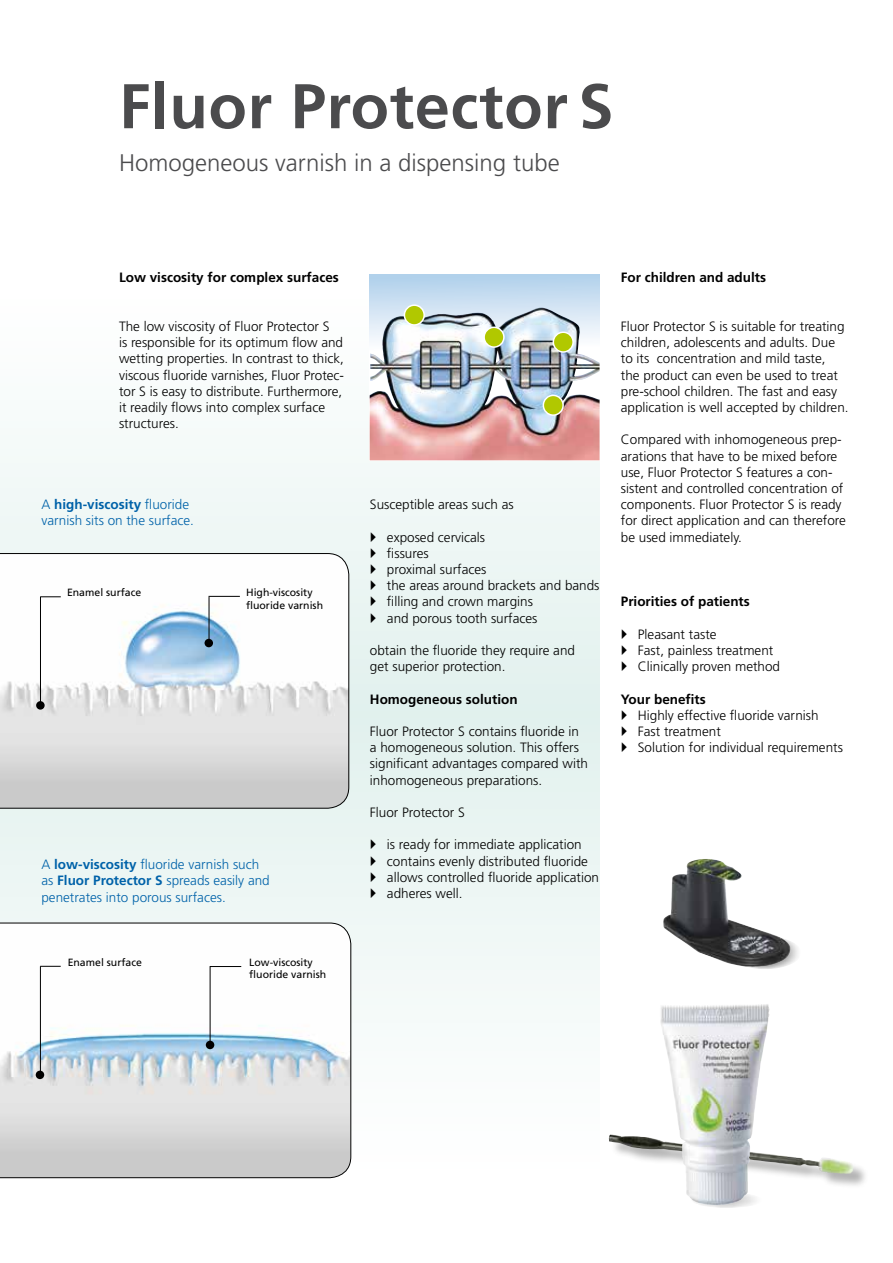
<style>
.page{position:relative;width:893px;height:1263px;background:#fff}
.page>*{position:absolute;margin:0;border:0;box-sizing:border-box;transform-origin:0 0}
.t1{font:700 63px "Frutiger";letter-spacing:.01em;color:#4b4b4d}
.t2{font:300 24px "Frutiger";color:#4b4b4d}
.t3{font:300 13.5px/16.2px "Frutiger";color:#000}
.t4{font:300 13.5px/16.2px "Frutiger";color:#0062a9}
.t5{font:700 13.5px "Frutiger";color:#000}
.t6{font:10.5px/12.6px "Frutiger";color:#000}
.s1{font-weight:700}
</style>
<div class="page">
<svg style="left:0;top:295px;width:600px;height:884px"></svg>
<svg style="left:0;top:553px;width:349px;height:255px"></svg>
<hr style="left:40px;top:597px;width:1px;height:106px;background:#000">
<div style="left:36px;top:701px;width:9px;height:9px;background:#000;border-radius:50%"></div>
<svg style="left:40px;top:596px;width:21px;height:1px"></svg>
<svg style="left:0;top:923px;width:351px;height:255px"></svg>
<hr style="left:210px;top:966px;width:1px;height:77px;background:#000">
<div style="left:206px;top:1041px;width:8px;height:8px;background:#000;border-radius:50%"></div>
<hr style="left:210px;top:966px;width:31px;height:1px;background:#000">
<hr style="left:40px;top:966px;width:1px;height:107px;background:#000">
<div style="left:36px;top:1070px;width:8px;height:9px;background:#000;border-radius:50%"></div>
<svg style="left:40px;top:966px;width:21px;height:1px"></svg>
<div style="left:610px;top:1136px;width:259px;height:53px;background:#000;opacity:.3"></div>
<img style="left:609px;top:1135px;width:245px;height:39px">
<svg style="left:691px;top:1192px;width:72px;height:16px"></svg>
<img style="left:659px;top:1004px;width:111px;height:201px">
<svg style="left:370px;top:275px;width:230px;height:33px;background:#c1d9ef"></svg>
<img style="left:370px;top:308px;width:230px;height:152px">
<div style="left:404px;top:305px;width:20px;height:20px;background:#b1c800;border-radius:50%"></div>
<div style="left:404px;top:304px;width:21px;height:22px;border:2px solid #fff;border-radius:50%"></div>
<div style="left:484px;top:327px;width:20px;height:20px;background:#b1c800;border-radius:50%"></div>
<div style="left:483px;top:327px;width:22px;height:21px;border:2px solid #fff;border-radius:50%"></div>
<div style="left:553px;top:332px;width:20px;height:20px;background:#b1c800;border-radius:50%"></div>
<div style="left:553px;top:331px;width:21px;height:22px;border:2px solid #fff;border-radius:50%"></div>
<div style="left:543px;top:395px;width:20px;height:20px;background:#b1c800;border-radius:50%"></div>
<div style="left:543px;top:395px;width:21px;height:21px;border:2px solid #fff;border-radius:50%"></div>
<svg style="left:729px;top:936px;width:72px;height:33px"></svg>
<img style="left:663px;top:859px;width:127px;height:108px">
<svg style="left:371px;top:532px;width:5px;height:9px"></svg>
<svg style="left:371px;top:548px;width:5px;height:10px"></svg>
<svg style="left:371px;top:564px;width:5px;height:10px"></svg>
<svg style="left:371px;top:580px;width:5px;height:10px"></svg>
<svg style="left:371px;top:596px;width:5px;height:10px"></svg>
<svg style="left:371px;top:613px;width:5px;height:9px"></svg>
<svg style="left:371px;top:839px;width:5px;height:10px"></svg>
<svg style="left:371px;top:856px;width:5px;height:9px"></svg>
<svg style="left:371px;top:872px;width:5px;height:10px"></svg>
<svg style="left:371px;top:888px;width:5px;height:10px"></svg>
<h1 class="t1" style="left:119px;top:69px;width:496px">Fluor Protector S</h1>
<h2 class="t2" style="left:119px;top:149px;width:442px">Homogeneous varnish in a dispensing tube</h2>
<p class="t5" style="left:119px;top:270px;width:221px">Low viscosity for complex surfaces</p>
<p class="t3" style="left:119px;top:318px;width:227px">The low viscosity of Fluor Protector S<br>is responsible for its optimum flow and wetting properties. In contrast to thick, viscous fluoride varnishes, Fluor Protec&shy;tor S is easy to distribute. Furthermore, it readily flows into complex surface structures.</p>
<p class="t4" style="left:41px;top:496px;width:154px">A <span class="s1">high-viscosity</span> fluoride varnish sits on the surface.</p>
<p class="t6" style="left:67px;top:586px;width:76px">Enamel surface</p>
<p class="t6" style="left:246px;top:586px;width:79px">High-viscosity fluoride varnish</p>
<p class="t4" style="left:41px;top:856px;width:230px">A <span class="s1">low-viscosity</span> fluoride varnish such as <span class="s1">Fluor Protector S</span> spreads easily and penetrates into porous surfaces.</p>
<p class="t6" style="left:68px;top:956px;width:76px">Enamel surface</p>
<p class="t6" style="left:249px;top:956px;width:79px">Low-viscosity fluoride varnish</p>
<p class="t3" style="left:370px;top:496px;width:145px">Susceptible areas such as</p>
<p class="t3" style="left:387px;top:529px;width:214px">exposed cervicals<br>fissures<br>proximal surfaces<br>the areas around brackets and bands filling and crown margins<br>and porous tooth surfaces</p>
<p class="t3" style="left:370px;top:642px;width:207px">obtain the fluoride they require and get superior protection.</p>
<p class="t5" style="left:370px;top:691px;width:149px">Homogeneous solution</p>
<p class="t3" style="left:370px;top:723px;width:220px">Fluor Protector S contains fluoride in a homogeneous solution. This offers significant advantages compared with inhomogeneous preparations.</p>
<p class="t3" style="left:370px;top:804px;width:97px">Fluor Protector S</p>
<p class="t3" style="left:387px;top:837px;width:214px">is ready for immediate application contains evenly distributed fluoride allows controlled fluoride application adheres well.</p>
<p class="t5" style="left:621px;top:270px;width:147px">For children and adults</p>
<p class="t3" style="left:621px;top:318px;width:229px">Fluor Protector S is suitable for treating children, adolescents and adults. Due to its concentration and mild taste,<br>the product can even be used to treat pre-school children. The fast and easy application is well accepted by children.</p>
<p class="t3" style="left:621px;top:432px;width:227px">Compared with inhomogeneous prep&shy;arations that have to be mixed before use, Fluor Protector S features a con&shy;sistent and controlled concentration of components. Fluor Protector S is ready for direct application and can therefore be used immediately.</p>
<p class="t5" style="left:621px;top:594px;width:131px">Priorities of patients</p>
<p class="t3" style="left:638px;top:626px;width:144px">Pleasant taste<br>Fast, painless treatment<br>Clinically proven method</p>
<p class="t5" style="left:621px;top:691px;width:87px">Your benefits</p>
<p class="t3" style="left:638px;top:707px;width:207px">Highly effective fluoride varnish<br>Fast treatment<br>Solution for individual requirements</p>
</div>
